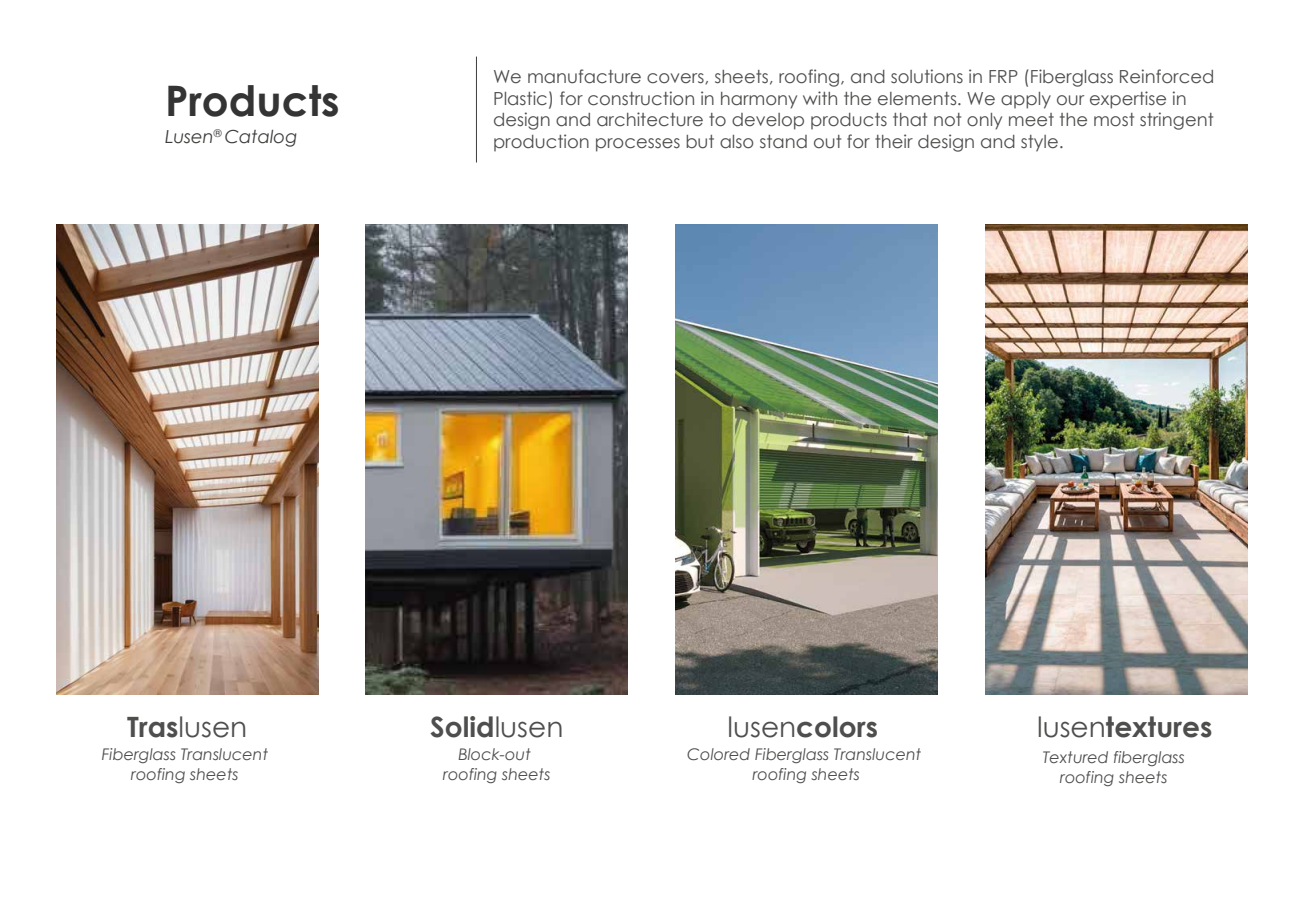
<style>
.page{position:relative;width:1304px;height:908px;background:#fff}
.page>*{position:absolute;margin:0;border:0;box-sizing:border-box;transform-origin:0 0}
.t1{font:700 42px "Century Gothic";color:#343434}
.t2{font:700 28px "Century Gothic";color:#4e4e4d}
.t3{font:28px "Century Gothic";color:#4e4e4d}
.t4{font:18px/21.6px "Century Gothic";color:#4e4e4d}
.t5{font:italic 18px "Century Gothic";color:#3d3d3b}
.t6{font:italic 16px/19.2px "Century Gothic";color:#4e4e4d;text-align:center}
.s1{font-weight:700}
.s2{font-weight:400}
</style>
<div class="page">
<hr style="left:476px;top:57px;width:1px;height:105px;background:#3d3d3b">
<img style="left:56px;top:224px;width:262px;height:470px">
<img style="left:366px;top:224px;width:262px;height:470px">
<img style="left:675px;top:224px;width:262px;height:470px">
<img style="left:985px;top:224px;width:262px;height:470px">
<h1 class="t1" style="left:165px;top:69px;width:176px">Products</h1>
<p class="t5" style="left:165px;top:123px;width:134px">Lusen<sup>®</sup> Catalog</p>
<p class="t4" style="left:493px;top:65px;width:723px">We manufacture covers, sheets, roofing, and solutions in FRP (Fiberglass Reinforced Plastic) for construction in harmony with the elements. We apply our expertise in design and architecture to develop products that not only meet the most stringent production processes but also stand out for their design and style.</p>
<h2 class="t3" style="left:127px;top:707px;width:122px"><span class="s1">Tras</span>lusen</h2>
<h2 class="t2" style="left:430px;top:705px;width:135px">Solid<span class="s2">lusen</span></h2>
<h2 class="t2" style="left:728px;top:705px;width:152px"><span class="s2">lusen</span>colors</h2>
<p class="t6" style="left:102px;top:744px;width:168px">Fiberglass Translucent roofing sheets</p>
<p class="t6" style="left:443px;top:744px;width:109px">Block-out roofing sheets</p>
<p class="t6" style="left:687px;top:744px;width:235px">Colored Fiberglass Translucent roofing sheets</p>
<h2 class="t2" style="left:1037px;top:705px;width:177px"><span class="s2">lusen</span>textures</h2>
<p class="t6" style="left:1043px;top:747px;width:144px">Textured fiberglass roofing sheets</p>
</div>
